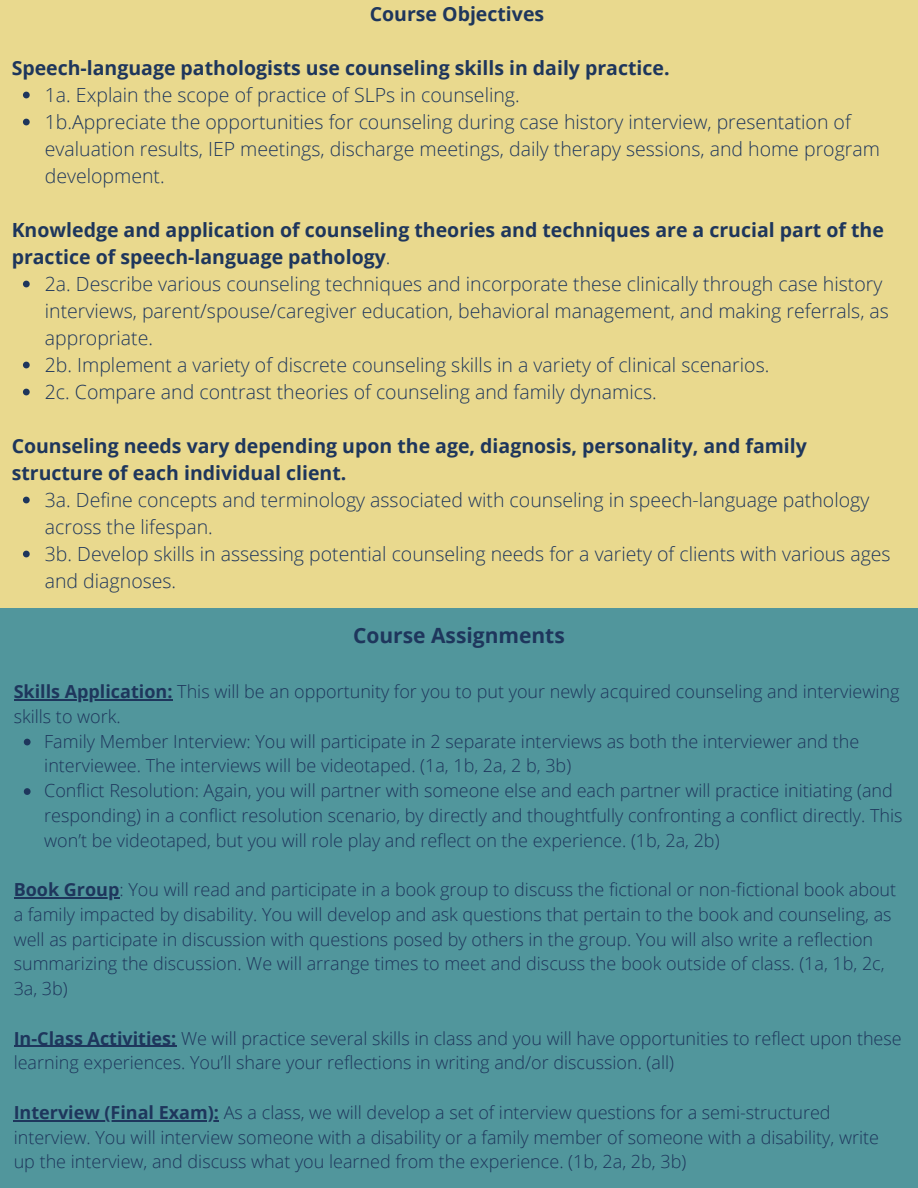
<style>
.page{position:relative;width:918px;height:1188px;background:#fff}
.page>*{position:absolute;margin:0;border:0;box-sizing:border-box;transform-origin:0 0}
.t1{font:700 21px "Open Sans";color:#1e365c}
.t2{font:300 19.5px/27px "Open Sans";color:#1e365c}
.t3{font:700 19.5px/27px "Open Sans";color:#1e365c}
.t4{font:300 18px/24.8px "Open Sans";color:#1e365c}
.s1{font-weight:300}
.s2{font-weight:700}
</style>
<div class="page">
<div style="left:0;top:0;width:918px;height:609px;background:#e9d98e"></div>
<div style="left:0;top:608px;width:918px;height:580px;background:#51969c"></div>
<svg style="left:23px;top:92px;width:7px;height:6px"></svg>
<svg style="left:23px;top:119px;width:7px;height:6px"></svg>
<svg style="left:23px;top:281px;width:7px;height:6px"></svg>
<svg style="left:23px;top:362px;width:7px;height:6px"></svg>
<svg style="left:23px;top:389px;width:7px;height:6px"></svg>
<svg style="left:23px;top:497px;width:7px;height:6px"></svg>
<svg style="left:23px;top:551px;width:7px;height:6px"></svg>
<svg style="left:24px;top:739px;width:7px;height:6px"></svg>
<svg style="left:24px;top:788px;width:7px;height:7px"></svg>
<hr style="left:14px;top:699px;width:159px;height:1px;background:#1e365c">
<hr style="left:14px;top:897px;width:105px;height:1px;background:#1e365c">
<hr style="left:14px;top:1046px;width:162px;height:1px;background:#1e365c">
<hr style="left:14px;top:1120px;width:205px;height:1px;background:#1e365c">
<p class="t3" style="left:370px;top:0;width:176px">Course Objectives</p>
<p class="t3" style="left:12px;top:54px;width:659px">Speech-language pathologists use counseling skills in daily practice.</p>
<p class="t2" style="left:45px;top:81px;width:837px">1a. Explain the scope of practice of SLPs in counseling.<br>1b.Appreciate the opportunities for counseling during case history interview, presentation of evaluation results, IEP meetings, discharge meetings, daily therapy sessions, and home program development.</p>
<p class="t3" style="left:12px;top:216px;width:874px">Knowledge and application of counseling theories and techniques are a crucial part of the practice of speech-language pathology<span class="s1">.</span></p>
<p class="t2" style="left:45px;top:270px;width:846px">2a. Describe various counseling techniques and incorporate these clinically through case history interviews, parent/spouse/caregiver education, behavioral management, and making referrals, as appropriate.<br>2b. Implement a variety of discrete counseling skills in a variety of clinical scenarios.<br>2c. Compare and contrast theories of counseling and family dynamics.</p>
<p class="t3" style="left:12px;top:432px;width:797px">Counseling needs vary depending upon the age, diagnosis, personality, and family structure of each individual client.</p>
<p class="t2" style="left:45px;top:486px;width:847px">3a. Define concepts and terminology associated with counseling in speech-language pathology across the lifespan.<br>3b. Develop skills in assessing potential counseling needs for a variety of clients with various ages and diagnoses.</p>
<p class="t1" style="left:353px;top:621px;width:213px">Course Assignments</p>
<p class="t4" style="left:14px;top:679px;width:887px"><span class="s2">Skills Application:</span> This will be an opportunity for you to put your newly acquired counseling and interviewing skills to work.</p>
<p class="t4" style="left:44px;top:728px;width:860px">Family Member Interview: You will participate in 2 separate interviews as both the interviewer and the interviewee. The interviews will be videotaped. (1a, 1b, 2a, 2 b, 3b)<br>Conflict Resolution: Again, you will partner with someone else and each partner will practice initiating (and responding) in a conflict resolution scenario, by directly and thoughtfully confronting a conflict directly. This won’t be videotaped, but you will role play and reflect on the experience. (1b, 2a, 2b)</p>
<p class="t4" style="left:14px;top:877px;width:884px"><span class="s2">Book Group</span>: You will read and participate in a book group to discuss the fictional or non-fictional book about a family impacted by disability. You will develop and ask questions that pertain to the book and counseling, as well as participate in discussion with questions posed by others in the group. You will also write a reflection summarizing the discussion. We will arrange times to meet and discuss the book outside of class. (1a, 1b, 2c, 3a, 3b)</p>
<p class="t4" style="left:14px;top:1025px;width:890px"><span class="s2">In-Class Activities:</span> We will practice several skills in class and you will have opportunities to reflect upon these learning experiences. You’ll share your reflections in writing and/or discussion. (all)</p>
<p class="t4" style="left:14px;top:1100px;width:867px"><span class="s2">Interview (Final Exam):</span> As a class, we will develop a set of interview questions for a semi-structured interview. You will interview someone with a disability or a family member of someone with a disability, write up the interview, and discuss what you learned from the experience. (1b, 2a, 2b, 3b)</p>
</div>
